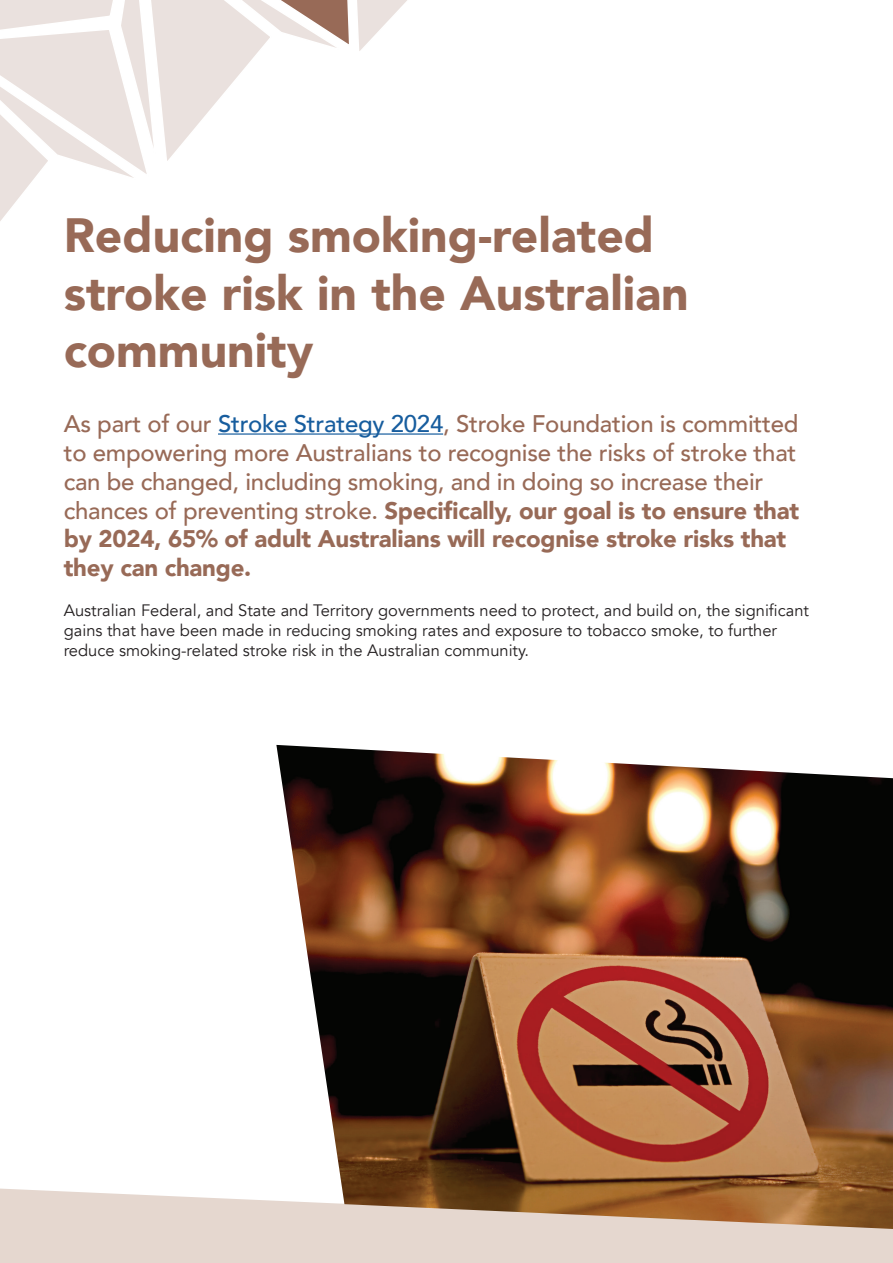
<style>
.page{position:relative;width:893px;height:1263px;background:#fff}
.page>*{position:absolute;margin:0;border:0;box-sizing:border-box;transform-origin:0 0}
.t1{font:900 48px/57.6px "Avenir";color:#986a57}
.t2{font:500 24px/28.8px "Avenir";letter-spacing:-.01em;color:#986a57}
.t3{font:16.5px/19.8px "Avenir";color:#231f20}
.s1{color:#175d9e}
.s2{font-weight:900}
</style>
<div class="page">
<svg style="left:0;top:0;width:407px;height:221px"></svg>
<div style="left:0;top:1188px;width:893px;height:75px;background:#e5d7cf"></div>
<hr style="left:218px;top:433px;width:225px;height:2px;background:#175d9e">
<img style="left:276px;top:745px;width:617px;height:484px">
<h1 class="t1" style="left:64px;top:205px;width:626px">Reducing smoking-related stroke risk in the Australian community</h1>
<p class="t2" style="left:64px;top:408px;width:737px">As part of our <span class="s1">Stroke Strategy 2024</span>, Stroke Foundation is committed to empowering more Australians to recognise the risks of stroke that can be changed, including smoking, and in doing so increase their chances of preventing stroke. <span class="s2">Specifically, our goal is to ensure that by 2024, 65% of adult Australians will recognise stroke risks that they can change.</span></p>
<p class="t3" style="left:64px;top:601px;width:747px">Australian Federal, and State and Territory governments need to protect, and build on, the significant gains that have been made in reducing smoking rates and exposure to tobacco smoke, to further reduce smoking-related stroke risk in the Australian community.</p>
</div>
